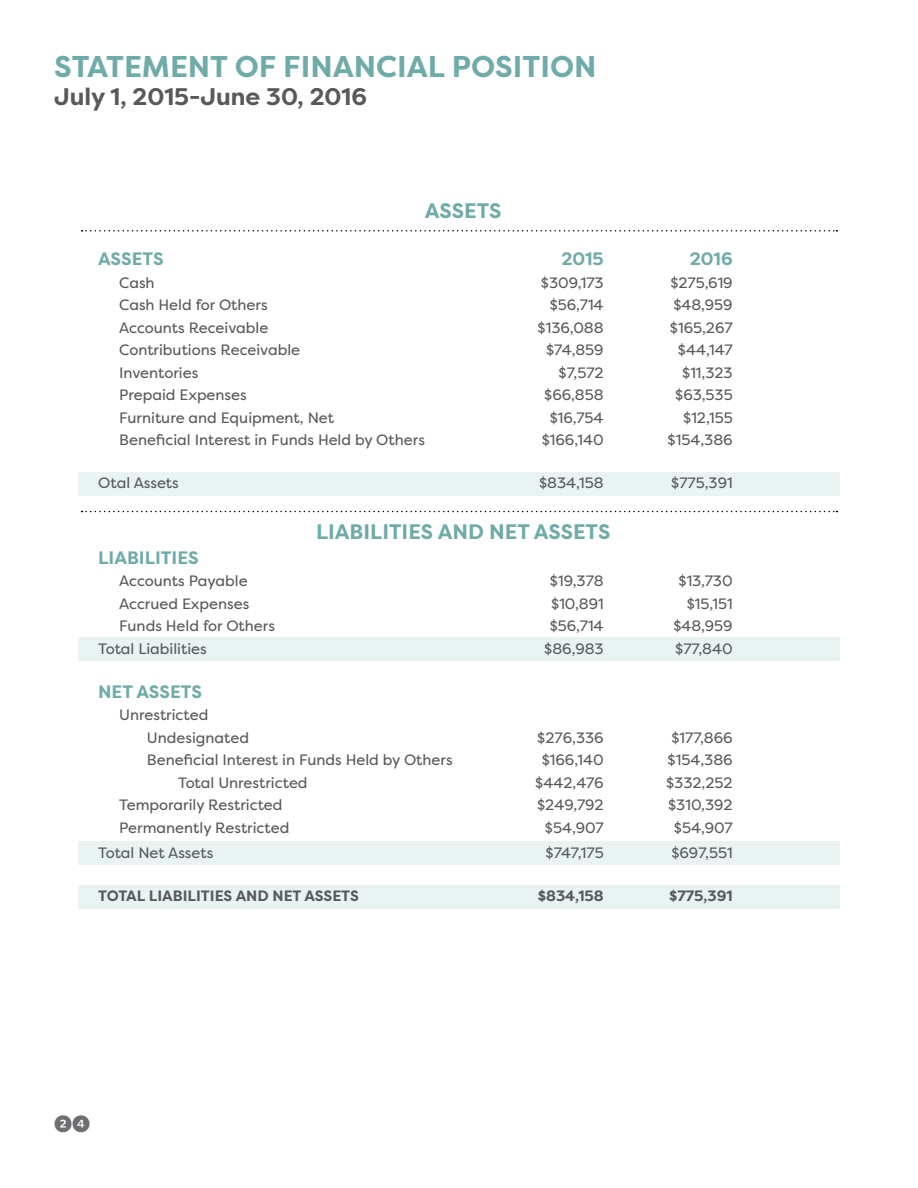
<style>
.page{position:relative;width:918px;height:1188px;background:#fff}
.page>*{position:absolute;margin:0;border:0;box-sizing:border-box;transform-origin:0 0}
.t1{font:700 30px "Filson Pro";color:#6eaba9}
.t2{font:700 24px "Filson Pro";color:#58595b}
.t3{font:700 21px "Filson Pro";color:#6eaba9}
.t4{font:700 18px "Filson Pro";color:#6eaba9}
.t5{font:18px "Whitney Index Black Round Bd";color:#6d6e71}
.t6{font:15px/22.5px "Filson Pro";color:#58595b}
.t7{font:700 15px "Filson Pro";color:#58595b}
</style>
<div class="page">
<div style="left:78px;top:886px;width:762px;height:23px;background:#e8f3f2"></div>
<div style="left:78px;top:842px;width:762px;height:23px;background:#e8f3f2"></div>
<div style="left:78px;top:637px;width:762px;height:24px;background:#e8f3f2"></div>
<div style="left:78px;top:473px;width:762px;height:23px;background:#e8f3f2"></div>
<svg style="left:82px;top:511px;width:755px;height:1px"></svg>
<svg style="left:82px;top:230px;width:755px;height:2px"></svg>
<h1 class="t1" style="left:54px;top:47px;width:544px">STATEMENT OF FINANCIAL POSITION</h1>
<h2 class="t2" style="left:54px;top:82px;width:315px">July 1, 2015-June 30, 2016</h2>
<h3 class="t3" style="left:425px;top:198px;width:78px">ASSETS</h3>
<p class="t4" style="left:98px;top:247px;width:67px">ASSETS</p>
<p class="t4" style="left:561px;top:247px;width:44px">2015</p>
<p class="t4" style="left:690px;top:247px;width:44px">2016</p>
<p class="t6" style="left:119px;top:271px;width:37px">Cash</p>
<p class="t6" style="left:541px;top:271px;width:64px">$309,173</p>
<p class="t6" style="left:670px;top:271px;width:64px">$275,619</p>
<p class="t6" style="left:119px;top:293px;width:150px">Cash Held for Others</p>
<p class="t6" style="left:550px;top:293px;width:56px">$56,714</p>
<p class="t6" style="left:673px;top:293px;width:61px">$48,959</p>
<p class="t6" style="left:119px;top:316px;width:151px">Accounts Receivable</p>
<p class="t6" style="left:538px;top:316px;width:68px">$136,088</p>
<p class="t6" style="left:670px;top:316px;width:64px">$165,267</p>
<p class="t6" style="left:119px;top:338px;width:182px">Contributions Receivable</p>
<p class="t6" style="left:546px;top:338px;width:59px">$74,859</p>
<p class="t6" style="left:678px;top:338px;width:56px">$44,147</p>
<p class="t6" style="left:119px;top:361px;width:81px">Inventories</p>
<p class="t6" style="left:559px;top:361px;width:47px">$7,572</p>
<p class="t6" style="left:682px;top:361px;width:52px">$11,323</p>
<p class="t6" style="left:119px;top:383px;width:129px">Prepaid Expenses</p>
<p class="t6" style="left:544px;top:383px;width:61px">$66,858</p>
<p class="t6" style="left:675px;top:383px;width:59px">$63,535</p>
<p class="t6" style="left:119px;top:406px;width:216px">Furniture and Equipment, Net</p>
<p class="t6" style="left:550px;top:406px;width:56px">$16,754</p>
<p class="t6" style="left:683px;top:406px;width:51px">$12,155</p>
<p class="t6" style="left:119px;top:428px;width:307px">Beneficial Interest in Funds Held by Others</p>
<p class="t6" style="left:542px;top:428px;width:63px">$166,140</p>
<p class="t6" style="left:668px;top:428px;width:67px">$154,386</p>
<p class="t6" style="left:98px;top:472px;width:82px">Otal Assets</p>
<p class="t6" style="left:539px;top:472px;width:66px">$834,158</p>
<p class="t6" style="left:671px;top:472px;width:63px">$775,391</p>
<h3 class="t3" style="left:316px;top:518px;width:296px">LIABILITIES AND NET ASSETS</h3>
<p class="t4" style="left:98px;top:546px;width:102px">LIABILITIES</p>
<p class="t6" style="left:119px;top:570px;width:130px">Accounts Payable</p>
<p class="t6" style="left:550px;top:570px;width:55px">$19,378</p>
<p class="t6" style="left:679px;top:570px;width:56px">$13,730</p>
<p class="t6" style="left:119px;top:592px;width:132px">Accrued Expenses</p>
<p class="t6" style="left:551px;top:592px;width:54px">$10,891</p>
<p class="t6" style="left:687px;top:592px;width:47px">$15,151</p>
<p class="t6" style="left:119px;top:615px;width:157px">Funds Held for Others</p>
<p class="t6" style="left:550px;top:615px;width:56px">$56,714</p>
<p class="t6" style="left:673px;top:615px;width:61px">$48,959</p>
<p class="t6" style="left:98px;top:637px;width:110px">Total Liabilities</p>
<p class="t6" style="left:544px;top:637px;width:61px">$86,983</p>
<p class="t6" style="left:675px;top:637px;width:59px">$77,840</p>
<p class="t4" style="left:98px;top:680px;width:105px">NET ASSETS</p>
<p class="t6" style="left:147px;top:704px;width:104px;text-indent:-28px">Unrestricted<br>Undesignated</p>
<p class="t6" style="left:537px;top:726px;width:68px">$276,336</p>
<p class="t6" style="left:671px;top:726px;width:63px">$177,866</p>
<p class="t6" style="left:147px;top:749px;width:307px">Beneficial Interest in Funds Held by Others</p>
<p class="t6" style="left:542px;top:749px;width:63px">$166,140</p>
<p class="t6" style="left:668px;top:749px;width:67px">$154,386</p>
<p class="t6" style="left:178px;top:771px;width:131px">Total Unrestricted</p>
<p class="t6" style="left:535px;top:771px;width:70px">$442,476</p>
<p class="t6" style="left:666px;top:771px;width:68px">$332,252</p>
<p class="t6" style="left:119px;top:794px;width:165px">Temporarily Restricted</p>
<p class="t6" style="left:537px;top:794px;width:68px">$249,792</p>
<p class="t6" style="left:668px;top:794px;width:66px">$310,392</p>
<p class="t6" style="left:119px;top:816px;width:172px">Permanently Restricted</p>
<p class="t6" style="left:545px;top:816px;width:60px">$54,907</p>
<p class="t6" style="left:674px;top:816px;width:60px">$54,907</p>
<p class="t6" style="left:98px;top:841px;width:117px">Total Net Assets</p>
<p class="t6" style="left:546px;top:841px;width:60px">$747,175</p>
<p class="t6" style="left:671px;top:841px;width:63px">$697,551</p>
<p class="t7" style="left:98px;top:887px;width:262px">TOTAL LIABILITIES AND NET ASSETS</p>
<p class="t7" style="left:538px;top:887px;width:67px">$834,158</p>
<p class="t7" style="left:669px;top:887px;width:65px">$775,391</p>
<p class="t5" style="left:54px;top:1115px;width:38px">24</p>
</div>
